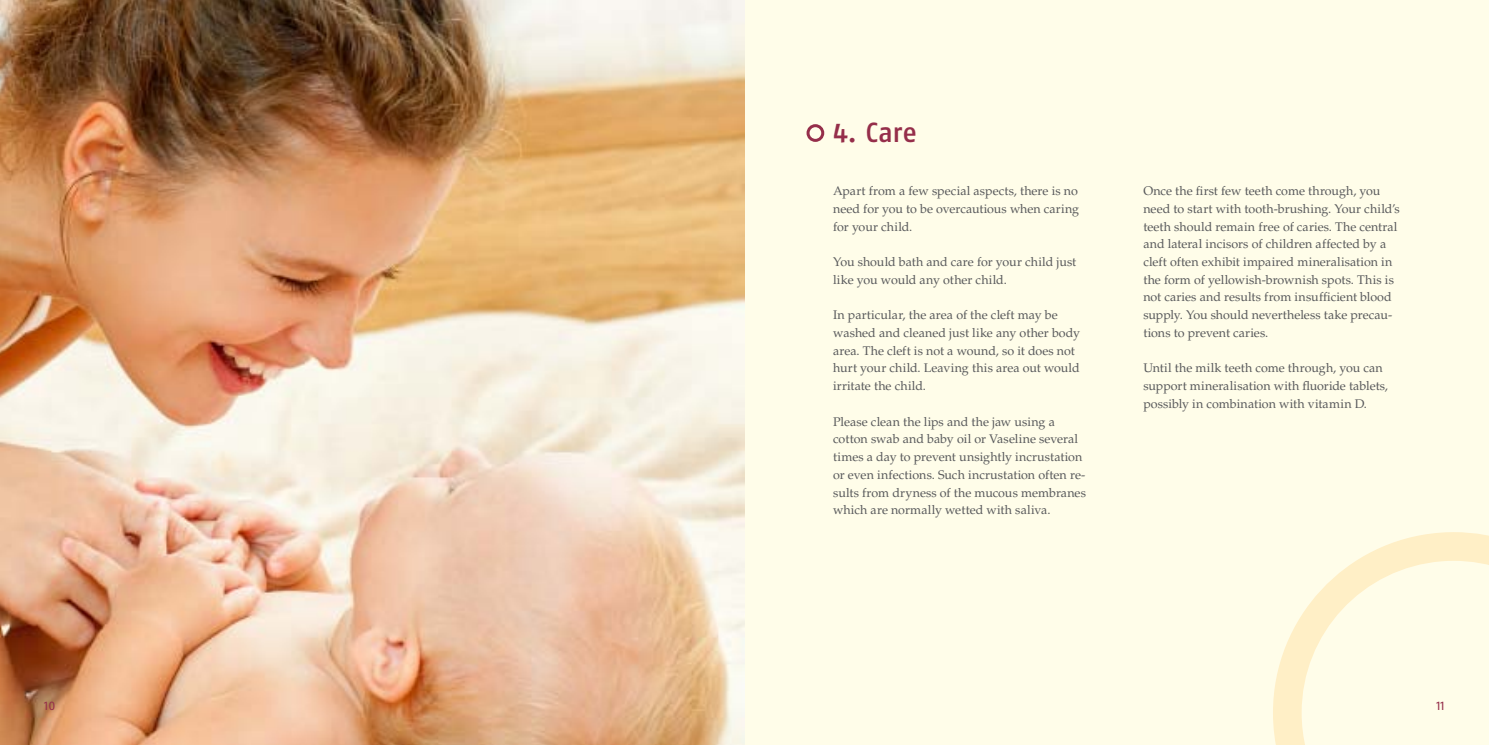
<style>
.page{position:relative;width:1489px;height:745px;background:#fff}
.page>*{position:absolute;margin:0;border:0;box-sizing:border-box;transform-origin:0 0}
.t1{font:500 27.5px "Fago Pro";color:#952e4a}
.t2{font:12.5px/17.8px "Palatino LT Std";color:#58595b}
.t3{font:12.5px "Fago Pro";color:#952e4a}
</style>
<div class="page">
<div style="left:0;top:0;width:1488px;height:744px;background:#fffde9"></div>
<img style="left:0;top:0;width:744px;height:744px">
<svg style="left:806px;top:124px;width:18px;height:18px"></svg>
<svg style="left:1273px;top:532px;width:215px;height:212px"></svg>
<h1 class="t1" style="left:833px;top:116px;width:85px">4. Care</h1>
<p class="t2" style="left:833px;top:182px;width:247px;text-align:justify">Apart from a few special aspects, there is no need for you to be overcautious when caring for your child.</p>
<p class="t2" style="left:833px;top:253px;width:245px">You should bath and care for your child just like you would any other child.</p>
<p class="t2" style="left:833px;top:306px;width:248px">In particular, the area of the cleft may be washed and cleaned just like any other body area. The cleft is not a wound, so it does not hurt your child. Leaving this area out would irritate the child.</p>
<p class="t2" style="left:833px;top:412px;width:254px">Please clean the lips and the jaw using a cotton swab and baby oil or Vaseline several times a day to prevent unsightly incrustation or even infections. Such incrustation often re&shy;sults from dryness of the mucous membranes which are normally wetted with saliva.</p>
<p class="t2" style="left:1143px;top:182px;width:258px">Once the first few teeth come through, you need to start with tooth-brushing. Your child’s teeth should remain free of caries. The central and lateral incisors of children affected by a cleft often exhibit impaired mineralisation in the form of yellowish-brownish spots. This is not caries and results from insufficient blood supply. You should nevertheless take precau&shy;tions to prevent caries.</p>
<p class="t2" style="left:1143px;top:359px;width:246px">Until the milk teeth come through, you can support mineralisation with fluoride tablets, possibly in combination with vitamin D.</p>
<p class="t3" style="left:44px;top:697px;width:13px">10</p>
<p class="t3" style="left:1436px;top:697px;width:10px">11</p>
</div>
